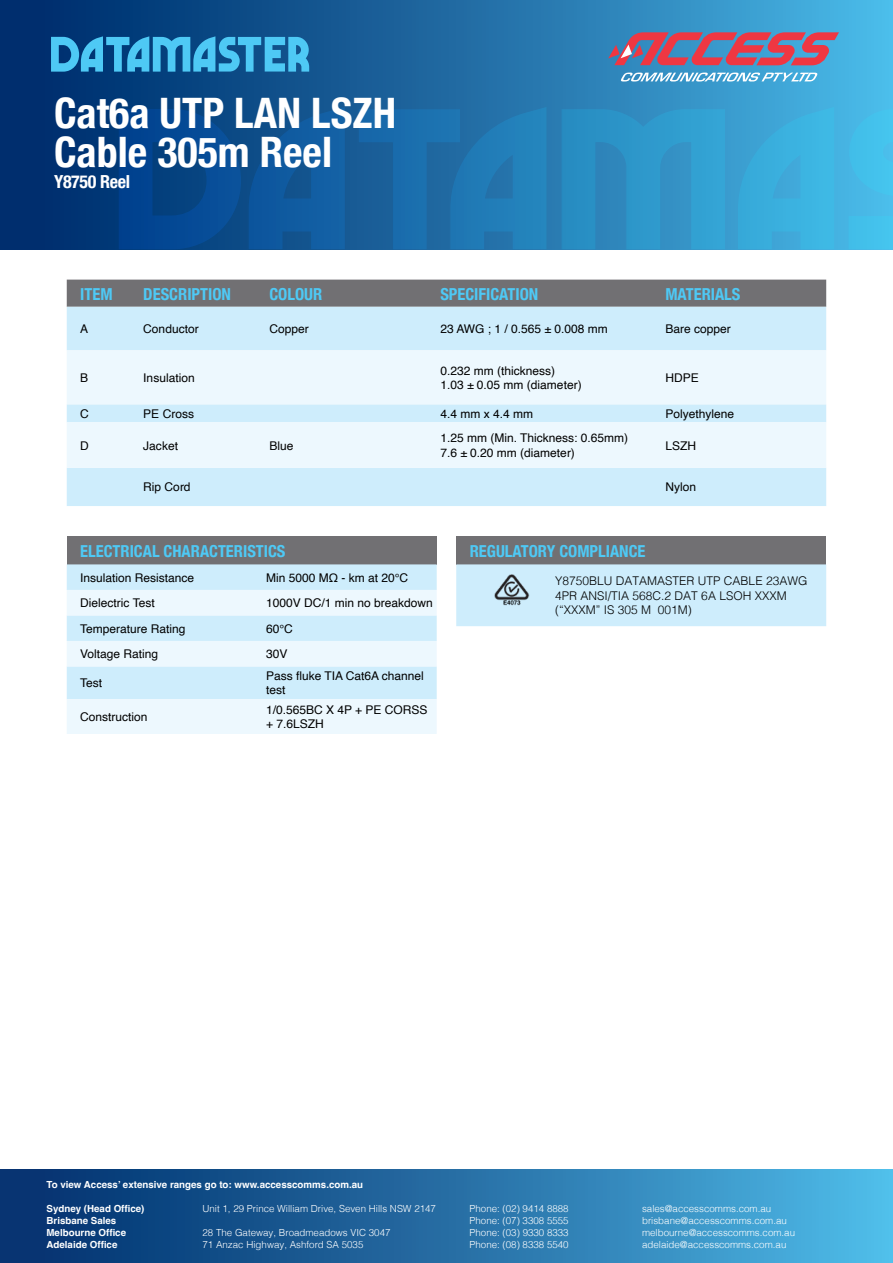
<style>
.page{position:relative;width:893px;height:1263px;background:#fff}
.page>*{position:absolute;margin:0;border:0;box-sizing:border-box;transform-origin:0 0}
.t1{font:700 condensed 42px/39px "Helvetica Neue";color:#fff}
.t2{font:700 condensed 18px "Helvetica Neue LT Com";letter-spacing:-.02em;color:#fff}
.Table_heading_2{font:700 condensed 16.5px "Helvetica Neue";color:#4ec9f5}
.t3{font:12px/14.4px "Helvetica";color:#000}
.t4{font:300 12px/14.4px "Helvetica";color:#000}
.t5{font:300 9.75px "Helvetica";color:#fff}
.t6{font:700 9.75px "Helvetica";color:#fff}
</style>
<div class="page">
<div style="left:0;top:1169px;width:893px;height:94px;background:linear-gradient(to right,#002a69,#4eb8e5)"></div>
<div style="left:0;top:0;width:893px;height:249px;background:linear-gradient(to right,#002464,#4ab7e5)"></div>
<svg style="left:562px;top:109px;width:163px;height:140px;background:#2e94c7"></svg>
<svg style="left:738px;top:107px;width:96px;height:142px;background:#3baedc"></svg>
<svg style="left:249px;top:107px;width:96px;height:142px;background:#10589b"></svg>
<svg style="left:848px;top:109px;width:45px;height:140px;background:#45beea"></svg>
<svg style="left:359px;top:107px;width:187px;height:142px;background:#1e71ac"></svg>
<svg style="left:119px;top:109px;width:122px;height:140px;background:#04468d"></svg>
<svg style="left:51px;top:36px;width:258px;height:36px;background:#3193c6"></svg>
<svg style="left:608px;top:32px;width:231px;height:33px;background:#9f637f"></svg>
<svg style="left:620px;top:73px;width:198px;height:9px"></svg>
<div style="left:67px;top:280px;width:759px;height:27px;background:#717073"></div>
<div style="left:67px;top:307px;width:759px;height:199px;background:#ceedfc"></div>
<svg style="left:67px;top:350px;width:759px;height:118px;background:#e8f6fd"></svg>
<div style="left:67px;top:536px;width:370px;height:28px;background:#717073"></div>
<div style="left:67px;top:564px;width:370px;height:26px;background:#ceedfc"></div>
<svg style="left:67px;top:590px;width:370px;height:144px;background:#e0f3fd"></svg>
<div style="left:456px;top:536px;width:370px;height:28px;background:#717073"></div>
<div style="left:456px;top:564px;width:370px;height:62px;background:#ceedfc"></div>
<img style="left:489px;top:574px;width:46px;height:32px">
<p class="t1" style="left:54px;top:90px;width:344px">Cat6a UTP LAN LSZH<br>Cable 305m Reel</p>
<p class="t2" style="left:54px;top:171px;width:77px">Y8750 Reel</p>
<p class="Table_heading_2" style="left:80px;top:281px;width:34px">ITEM</p>
<p class="Table_heading_2" style="left:143px;top:281px;width:89px">DESCRIPTION</p>
<p class="Table_heading_2" style="left:269px;top:281px;width:54px">COLOUR</p>
<p class="Table_heading_2" style="left:440px;top:281px;width:100px">SPECIFICATION</p>
<p class="Table_heading_2" style="left:665px;top:281px;width:77px">MATERIALS</p>
<p class="t3" style="left:80px;top:322px;width:10px">A</p>
<p class="t3" style="left:143px;top:322px;width:57px">Conductor</p>
<p class="t3" style="left:269px;top:322px;width:41px">Copper</p>
<p class="t3" style="left:440px;top:322px;width:169px">23 AWG ; 1 / 0.565 ± 0.008 mm</p>
<p class="t3" style="left:665px;top:322px;width:67px">Bare copper</p>
<p class="t3" style="left:80px;top:371px;width:10px">B</p>
<p class="t3" style="left:143px;top:371px;width:53px">Insulation</p>
<p class="t3" style="left:440px;top:364px;width:143px">0.232 mm (thickness)<br>1.03 ± 0.05 mm (diameter)</p>
<p class="t3" style="left:665px;top:371px;width:35px">HDPE</p>
<p class="t3" style="left:80px;top:407px;width:10px">C</p>
<p class="t3" style="left:143px;top:407px;width:52px">PE Cross</p>
<p class="t3" style="left:440px;top:407px;width:94px">4.4 mm x 4.4 mm</p>
<p class="t3" style="left:665px;top:407px;width:70px">Polyethylene</p>
<p class="t3" style="left:80px;top:438px;width:10px">D</p>
<p class="t3" style="left:143px;top:438px;width:36px">Jacket</p>
<p class="t3" style="left:269px;top:438px;width:26px">Blue</p>
<p class="t3" style="left:440px;top:431px;width:189px">1.25 mm (Min. Thickness: 0.65mm)<br>7.6 ± 0.20 mm (diameter)</p>
<p class="t3" style="left:665px;top:438px;width:32px">LSZH</p>
<p class="t3" style="left:143px;top:480px;width:49px">Rip Cord</p>
<p class="t3" style="left:665px;top:480px;width:32px">Nylon</p>
<p class="Table_heading_2" style="left:80px;top:537px;width:207px">ELECTRICAL CHARACTERISTICS</p>
<p class="t3" style="left:80px;top:571px;width:116px">Insulation Resistance</p>
<p class="t3" style="left:266px;top:571px;width:144px">Min 5000 MΩ - km at 20°C</p>
<p class="t3" style="left:80px;top:596px;width:76px">Dielectric Test</p>
<p class="t3" style="left:266px;top:596px;width:168px">1000V DC/1 min no breakdown</p>
<p class="t3" style="left:80px;top:622px;width:107px">Temperature Rating</p>
<p class="t3" style="left:266px;top:622px;width:28px">60°C</p>
<p class="t3" style="left:80px;top:647px;width:80px">Voltage Rating</p>
<p class="t3" style="left:266px;top:647px;width:23px">30V</p>
<p class="t3" style="left:80px;top:676px;width:24px">Test</p>
<p class="t3" style="left:266px;top:669px;width:159px">Pass fluke TIA Cat6A channel test</p>
<p class="t3" style="left:80px;top:710px;width:69px">Construction</p>
<p class="t3" style="left:266px;top:703px;width:163px">1/0.565BC X 4P + PE CORSS + 7.6LSZH</p>
<p class="Table_heading_2" style="left:470px;top:537px;width:177px">REGULATORY COMPLIANCE</p>
<p class="t4" style="left:555px;top:573px;width:254px">Y8750BLU DATAMASTER UTP CABLE 23AWG<br>4PR ANSI/TIA 568C.2 DAT 6A LSOH XXXM (“XXXM” IS 305 M 001M)</p>
<p class="t6" style="left:46px;top:1178px;width:318px">To view Access’ extensive ranges go to: www.accesscomms.com.au</p>
<p class="t6" style="left:46px;top:1202px;width:100px">Sydney (Head Office)</p>
<p class="t5" style="left:203px;top:1200px;width:235px">Unit 1, 29 Prince William Drive, Seven Hills NSW 2147</p>
<p class="t5" style="left:470px;top:1200px;width:101px">Phone: (02) 9414 8888</p>
<p class="t5" style="left:642px;top:1200px;width:131px">sales@accesscomms.com.au</p>
<p class="t6" style="left:46px;top:1214px;width:71px">Brisbane Sales</p>
<p class="t5" style="left:470px;top:1212px;width:101px">Phone: (07) 3308 5555</p>
<p class="t5" style="left:642px;top:1212px;width:146px">brisbane@accesscomms.com.au</p>
<p class="t6" style="left:46px;top:1226px;width:81px">Melbourne Office</p>
<p class="t5" style="left:203px;top:1224px;width:190px">28 The Gateway, Broadmeadows VIC 3047</p>
<p class="t5" style="left:470px;top:1224px;width:101px">Phone: (03) 9330 8333</p>
<p class="t5" style="left:642px;top:1224px;width:155px">melbourne@accesscomms.com.au</p>
<p class="t6" style="left:46px;top:1238px;width:72px">Adelaide Office</p>
<p class="t5" style="left:202px;top:1236px;width:162px">71 Anzac Highway, Ashford SA 5035</p>
<p class="t5" style="left:470px;top:1236px;width:101px">Phone: (08) 8338 5540</p>
<p class="t5" style="left:642px;top:1236px;width:146px">adelaide@accesscomms.com.au</p>
</div>
